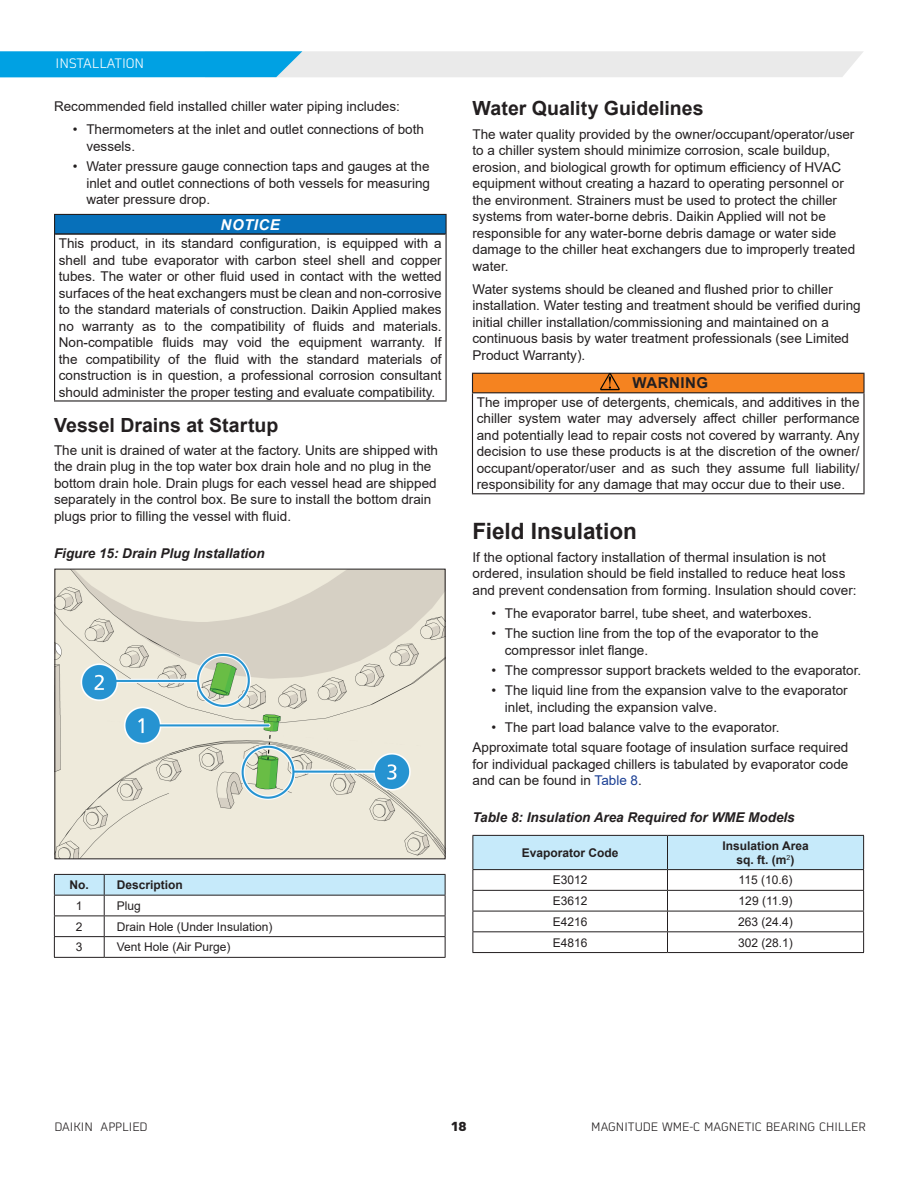
<style>
.page{position:relative;width:918px;height:1188px;background:#fff}
.page>*{position:absolute;margin:0;border:0;box-sizing:border-box;transform-origin:0 0}
.t1{font:700 22.5px "Arial";color:#231f20}
.t2{font:700 19.5px "Arial";color:#231f20}
.t3{font:700 15px "Arial";letter-spacing:.035em;color:#231f20}
.t4{font:italic 700 15px "Arial";letter-spacing:.035em;color:#fff}
.t5{font:13.5px/16.5px "Arial";color:#231f20}
.t6{font:italic 700 13.5px "Arial";color:#231f20}
.t7{font:300 13.5px "Martian B Thai";color:#fff}
.t8{font:700 13.5px "Martian B Thai";color:#231f20}
.t9{font:12px "Arial";color:#231f20}
.t10{font:700 12px/13.5px "Arial";color:#231f20;text-align:center}
.t11{font:300 12px "Martian B Thai";color:#231f20}
.s1{color:#1b3f94}
</style>
<div class="page">
<svg style="left:0;top:51px;width:863px;height:26px;background:#9cd2e8"></svg>
<div style="left:55px;top:214px;width:391px;height:20px;background:#0770ba"></div>
<hr style="left:55px;top:233px;width:391px;height:2px;background:#231f20">
<hr style="left:54px;top:214px;width:393px;height:1px;background:#231f20">
<svg style="left:54px;top:215px;width:1px;height:19px"></svg>
<svg style="left:446px;top:215px;width:1px;height:19px"></svg>
<hr style="left:54px;top:234px;width:1px;height:166px;background:#231f20">
<hr style="left:446px;top:234px;width:1px;height:166px;background:#231f20">
<hr style="left:54px;top:400px;width:393px;height:2px;background:#231f20">
<svg style="left:54px;top:874px;width:392px;height:83px"></svg>
<hr style="left:54px;top:957px;width:50px;height:1px;background:#231f20">
<hr style="left:104px;top:957px;width:342px;height:1px;background:#231f20">
<div style="left:472px;top:373px;width:392px;height:20px;background:#f58320"></div>
<hr style="left:472px;top:373px;width:393px;height:1px;background:#231f20">
<svg style="left:472px;top:374px;width:1px;height:18px"></svg>
<svg style="left:863px;top:374px;width:2px;height:18px"></svg>
<hr style="left:472px;top:392px;width:393px;height:1px;background:#231f20">
<hr style="left:472px;top:393px;width:1px;height:100px;background:#231f20">
<hr style="left:863px;top:393px;width:2px;height:100px;background:#231f20">
<hr style="left:472px;top:493px;width:393px;height:1px;background:#231f20">
<svg style="left:472px;top:835px;width:392px;height:117px"></svg>
<hr style="left:472px;top:952px;width:196px;height:1px;background:#231f20">
<hr style="left:668px;top:952px;width:196px;height:1px;background:#231f20">
<img style="left:56px;top:571px;width:388px;height:286px">
<svg style="left:600px;top:373px;width:20px;height:17px"></svg>
<p class="t7" style="left:56px;top:53px;width:13px">INSTALLATION</p>
<p class="t5" style="left:54px;top:98px;width:347px">Recommended field installed chiller water piping includes:</p>
<p class="t5" style="left:86px;top:121px;width:339px;text-indent:-14px">• Thermometers at the inlet and outlet connections of both vessels.</p>
<p class="t5" style="left:86px;top:158px;width:345px;text-align:justify;text-indent:-14px">• Water pressure gauge connection taps and gauges at the inlet and outlet connections of both vessels for measuring water pressure drop.</p>
<p class="t4" style="left:221px;top:214px;width:61px">NOTICE</p>
<p class="t5" style="left:59px;top:235px;width:384px;text-align:justify">This product, in its standard configuration, is equipped with a shell and tube evaporator with carbon steel shell and copper tubes. The water or other fluid used in contact with the wetted surfaces of the heat exchangers must be clean and non-corrosive to the standard materials of construction. Daikin Applied makes no warranty as to the compatibility of fluids and materials.<br>Non-compatible fluids may void the equipment warranty. If the compatibility of the fluid with the standard materials of construction is in question, a professional corrosion consultant should administer the proper testing and evaluate compatibility.</p>
<h2 class="t2" style="left:54px;top:411px;width:226px">Vessel Drains at Startup</h2>
<p class="t5" style="left:54px;top:442px;width:385px">The unit is drained of water at the factory. Units are shipped with the drain plug in the top water box drain hole and no plug in the bottom drain hole. Drain plugs for each vessel head are shipped separately in the control box. Be sure to install the bottom drain plugs prior to filling the vessel with fluid.</p>
<p class="t6" style="left:54px;top:544px;width:212px">Figure 15: Drain Plug Installation</p>
<p class="t10" style="left:70px;top:878px;width:19px">No.</p>
<p class="t10" style="left:117px;top:878px;width:68px">Description</p>
<p class="t9" style="left:76px;top:897px;width:8px">1</p>
<p class="t9" style="left:117px;top:897px;width:26px">Plug</p>
<p class="t9" style="left:76px;top:918px;width:8px">2</p>
<p class="t9" style="left:117px;top:918px;width:157px">Drain Hole (Under Insulation)</p>
<p class="t9" style="left:76px;top:939px;width:8px">3</p>
<p class="t9" style="left:117px;top:939px;width:115px">Vent Hole (Air Purge)</p>
<h2 class="t2" style="left:472px;top:95px;width:233px">Water Quality Guidelines</h2>
<p class="t5" style="left:472px;top:126px;width:384px">The water quality provided by the owner/occupant/operator/user to a chiller system should minimize corrosion, scale buildup, erosion, and biological growth for optimum efficiency of HVAC equipment without creating a hazard to operating personnel or the environment. Strainers must be used to protect the chiller systems from water-borne debris. Daikin Applied will not be responsible for any water-borne debris damage or water side damage to the chiller heat exchangers due to improperly treated water.</p>
<p class="t5" style="left:472px;top:281px;width:390px">Water systems should be cleaned and flushed prior to chiller installation. Water testing and treatment should be verified during initial chiller installation/commissioning and maintained on a continuous basis by water treatment professionals (see Limited Product Warranty).</p>
<p class="t3" style="left:633px;top:373px;width:77px">WARNING</p>
<p class="t5" style="left:477px;top:394px;width:384px;text-align:justify">The improper use of detergents, chemicals, and additives in the chiller system water may adversely affect chiller performance and potentially lead to repair costs not covered by warranty. Any decision to use these products is at the discretion of the owner/ occupant/operator/user and as such they assume full liability/ responsibility for any damage that may occur due to their use.</p>
<h1 class="t1" style="left:472px;top:515px;width:166px">Field Insulation</h1>
<p class="t5" style="left:472px;top:549px;width:386px">If the optional factory installation of thermal insulation is not ordered, insulation should be field installed to reduce heat loss and prevent condensation from forming. Insulation should cover:</p>
<p class="t5" style="left:491px;top:605px;width:322px">• The evaporator barrel, tube sheet, and waterboxes.</p>
<p class="t5" style="left:505px;top:625px;width:315px;text-indent:-14px">• The suction line from the top of the evaporator to the compressor inlet flange.</p>
<p class="t5" style="left:491px;top:662px;width:371px">• The compressor support brackets welded to the evaporator.</p>
<p class="t5" style="left:505px;top:682px;width:344px;text-indent:-14px">• The liquid line from the expansion valve to the evaporator inlet, including the expansion valve.</p>
<p class="t5" style="left:472px;top:717px;width:377px;line-height:20.2px;text-indent:19px">• The part load balance valve to the evaporator.<br>Approximate total square footage of insulation surface required</p>
<p class="t5" style="left:472px;top:756px;width:377px">for individual packaged chillers is tabulated by evaporator code and can be found in <span class="s1">Table 8</span>.</p>
<p class="t6" style="left:472px;top:808px;width:324px">Table 8: Insulation Area Required for WME Models</p>
<p class="t10" style="left:522px;top:846px;width:98px">Evaporator Code</p>
<p class="t10" style="left:722px;top:839px;width:88px">Insulation Area sq. ft. (m<sup>2</sup>)</p>
<p class="t9" style="left:553px;top:872px;width:36px">E3012</p>
<p class="t9" style="left:739px;top:872px;width:55px">115 (10.6)</p>
<p class="t9" style="left:553px;top:893px;width:36px">E3612</p>
<p class="t9" style="left:739px;top:893px;width:55px">129 (11.9)</p>
<p class="t9" style="left:553px;top:913px;width:36px">E4216</p>
<p class="t9" style="left:738px;top:913px;width:56px">263 (24.4)</p>
<p class="t9" style="left:553px;top:934px;width:36px">E4816</p>
<p class="t9" style="left:738px;top:934px;width:56px">302 (28.1)</p>
<p class="t11" style="left:54px;top:1118px;width:95px">DAIKIN APPLIED</p>
<p class="t8" style="left:450px;top:1115px;width:18px">18</p>
<p class="t11" style="left:591px;top:1118px;width:18px">MAGNITUDE</p>
<p class="t11" style="left:662px;top:1118px;width:60px">WME-C MAGNETIC</p>
<p class="t11" style="left:766px;top:1118px;width:15px">BEARING</p>
<p class="t11" style="left:819px;top:1118px;width:15px">CHILLER</p>
</div>
